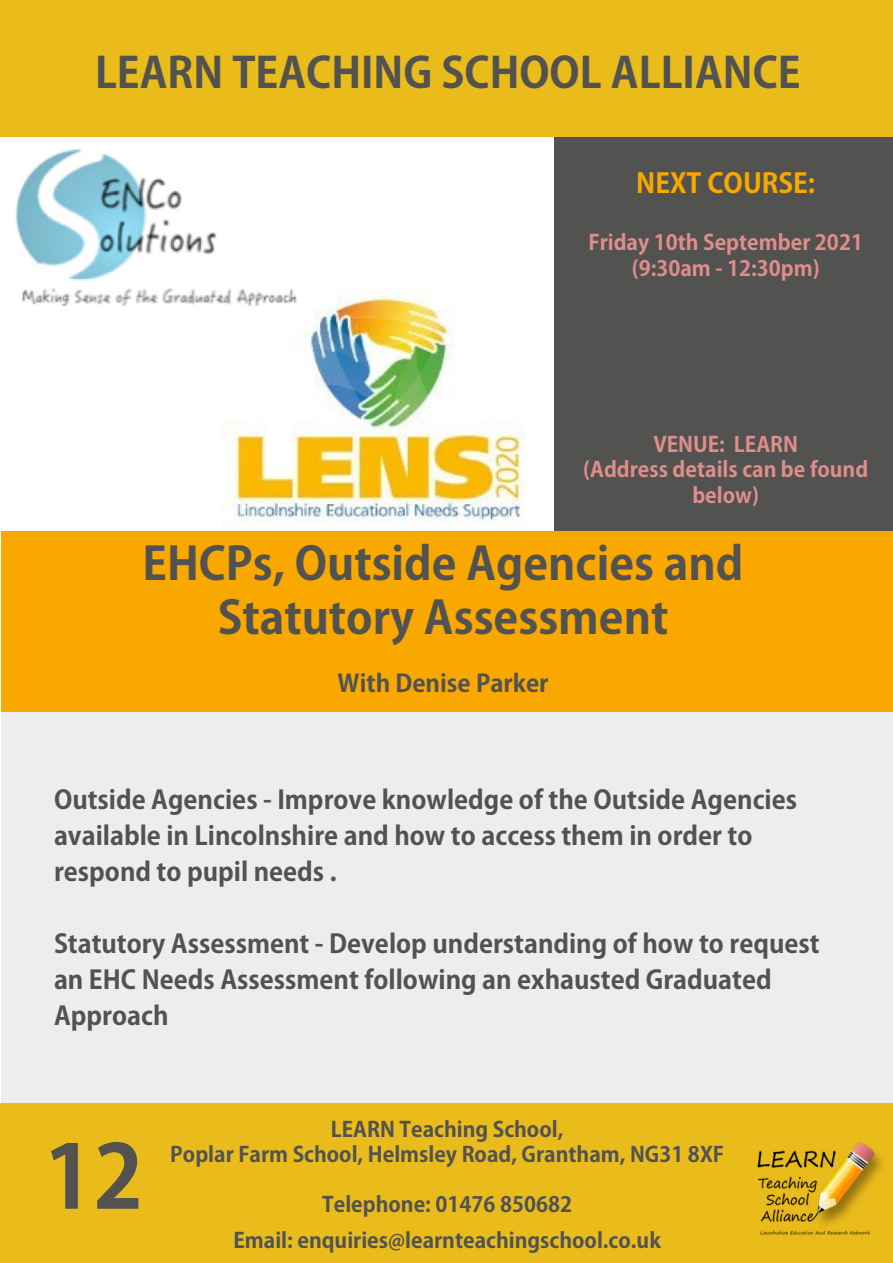
<style>
.page{position:relative;width:893px;height:1263px;background:#fff}
.page>*{position:absolute;margin:0;border:0;box-sizing:border-box;transform-origin:0 0}
.t1{font:700 87px "Adobe Gothic Std";color:#525251}
.t2{font:700 45px/54px "Adobe Gothic Std";color:#525251;text-align:center}
.t3{font:700 42px "Adobe Gothic Std";color:#525251}
.t4{font:700 27px "Adobe Gothic Std";color:#f8a800}
.t5{font:700 25.5px/36px "Adobe Gothic Std";color:#525251}
.t6{font:700 24px "Adobe Gothic Std";color:#525251}
.t7{font:700 21px/25.2px "Adobe Gothic Std";color:#525251;text-align:center}
.t8{font:700 21px/25.2px "Adobe Gothic Std";color:#df8e8a;text-align:center}
</style>
<div class="page">
<div style="left:554px;top:136px;width:339px;height:395px;background:#525251"></div>
<div style="left:1px;top:711px;width:892px;height:395px;background:#ededed"></div>
<div style="left:1px;top:0;width:892px;height:136px;background:#e9bb1b"></div>
<div style="left:1px;top:531px;width:892px;height:180px;background:#f8a800"></div>
<img style="left:222px;top:292px;width:302px;height:229px">
<img style="left:15px;top:148px;width:284px;height:158px">
<div style="left:1px;top:1103px;width:892px;height:157px;background:#e9bb1b"></div>
<img style="left:757px;top:1142px;width:125px;height:93px">
<h3 class="t3" style="left:95px;top:47px;width:707px">LEARN TEACHING SCHOOL ALLIANCE</h3>
<p class="t4" style="left:636px;top:167px;width:180px">NEXT COURSE:</p>
<p class="t8" style="left:588px;top:231px;width:276px">Friday 10th September 2021 (9:30am - 12:30pm)</p>
<p class="t8" style="left:583px;top:432px;width:287px">VENUE: LEARN<br>(Address details can be found below)</p>
<h2 class="t2" style="left:143px;top:538px;width:602px">EHCPs, Outside Agencies and<br>Statutory Assessment</h2>
<p class="t6" style="left:338px;top:669px;width:212px">With Denise Parker</p>
<p class="t5" style="left:54px;top:782px;width:745px">Outside Agencies - Improve knowledge of the Outside Agencies available in Lincolnshire and how to access them in order to respond to pupil needs .</p>
<p class="t5" style="left:54px;top:926px;width:767px">Statutory Assessment - Develop understanding of how to request an EHC Needs Assessment following an exhausted Graduated<br>Approach</p>
<h1 class="t1" style="left:44px;top:1124px;width:101px">12</h1>
<h1 class="t1" style="left:102px;top:1124px;width:51px">0</h1>
<p class="t7" style="left:170px;top:1117px;width:555px">LEARN Teaching School,<br>Poplar Farm School, Helmsley Road, Grantham, NG31 8XF</p>
<p class="t7" style="left:170px;top:1119px;width:555px">LEARN Teaching School,<br>Poplar Farm School, Helmsley Road, Grantham, NG31 8XF</p>
<p class="t7" style="left:233px;top:1190px;width:429px;line-height:36px">Telephone: 01476 850682<br>Email: enquiries@learnteachingschool.co.uk</p>
</div>
